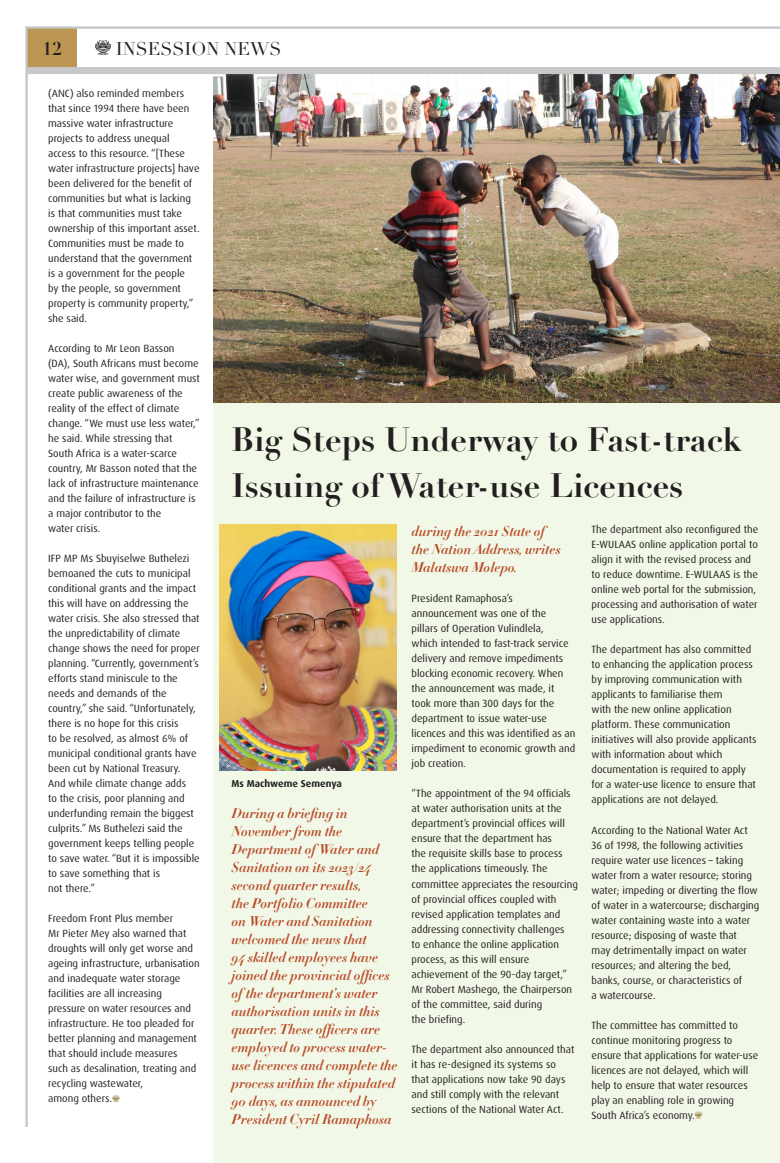
<style>
.page{position:relative;width:780px;height:1163px;background:#fff}
.page>*{position:absolute;margin:0;border:0;box-sizing:border-box;transform-origin:0 0}
.t1{font:700 33px/46px "Didot";color:#231f20}
.t2{font:18px "Didot";color:#231f20}
.t3{font:700 18px "Didot";color:#231f20}
.BLURB{font:14px/18px "Didot HTF B16 Bold Ital";color:#b84a27}
.t4{font:10.5px/15px "Dax Pro";color:#231f20}
.Default{font:700 10px "Dax Pro";color:#231f20}
</style>
<div class="page">
<div style="left:213px;top:74px;width:567px;height:1088px;background:#f2f8e7"></div>
<svg style="left:694px;top:1111px;width:8px;height:7px"></svg>
<svg style="left:112px;top:1095px;width:8px;height:7px"></svg>
<svg style="left:95px;top:40px;width:16px;height:15px"></svg>
<img style="left:213px;top:74px;width:567px;height:328px">
<img style="left:219px;top:525px;width:177px;height:245px">
<div style="left:27px;top:27px;width:50px;height:43px;background:#bb9753"></div>
<div style="left:28px;top:67px;width:752px;height:7px;background:#c7c8ca"></div>
<hr style="left:26px;top:27px;width:2px;height:1099px;background:#c7c8ca">
<hr style="left:26px;top:27px;width:754px;height:2px;background:#c7c8ca">
<h2 class="t3" style="left:42px;top:38px;width:22px">12</h2>
<h2 class="t2" style="left:116px;top:38px;width:167px">INSESSION NEWS</h2>
<p class="t4" style="left:48px;top:85px;width:153px">(ANC) also reminded members that since 1994 there have been massive water infrastructure projects to address unequal access to this resource. “[These water infrastructure projects] have been delivered for the benefit of communities but what is lacking is that communities must take ownership of this important asset.<br>Communities must be made to understand that the government is a government for the people<br>by the people, so government property is community property,” she said.</p>
<p class="t4" style="left:48px;top:340px;width:153px">According to Mr Leon Basson<br>(DA), South Africans must become water wise, and government must create public awareness of the reality of the effect of climate change. “We must use less water,” he said. While stressing that<br>South Africa is a water-scarce country, Mr Basson noted that the lack of infrastructure maintenance and the failure of infrastructure is a major contributor to the<br>water crisis.</p>
<p class="t4" style="left:48px;top:550px;width:153px">IFP MP Ms Sbuyiselwe Buthelezi bemoaned the cuts to municipal conditional grants and the impact this will have on addressing the water crisis. She also stressed that the unpredictability of climate change shows the need for proper planning. “Currently, government’s efforts stand miniscule to the needs and demands of the country,” she said. “Unfortunately, there is no hope for this crisis<br>to be resolved, as almost 6% of municipal conditional grants have been cut by National Treasury.<br>And while climate change adds<br>to the crisis, poor planning and underfunding remain the biggest culprits.” Ms Buthelezi said the government keeps telling people to save water. “But it is impossible to save something that is<br>not there.”</p>
<p class="t4" style="left:48px;top:910px;width:153px">Freedom Front Plus member<br>Mr Pieter Mey also warned that droughts will only get worse and ageing infrastructure, urbanisation and inadequate water storage facilities are all increasing pressure on water resources and infrastructure. He too pleaded for better planning and management that should include measures such as desalination, treating and recycling wastewater,</p>
<p class="t4" style="left:48px;top:1090px;width:65px">among others.</p>
<p class="t1" style="left:231px;top:417px;width:512px">Big Steps Underway to Fast-track<br>Issuing of Water-use Licences</p>
<p class="Default" style="left:231px;top:776px;width:112px">Ms Machweme Semenya</p>
<p class="BLURB" style="left:231px;top:804px;width:167px">During a briefing in<br>November from the<br>Department of Water and<br>Sanitation on its 2023/24 second quarter results,<br>the Portfolio Committee<br>on Water and Sanitation welcomed the news that<br>94 skilled employees have joined the provincial offices of the department’s water authorisation units in this quarter. These officers are employed to process water&shy;use licences and complete the process within the stipulated<br>90 days, as announced by<br>President Cyril Ramaphosa</p>
<p class="BLURB" style="left:411px;top:523px;width:150px">during the 2021 State of the Nation Address, writes<br>Malatswa Molepo.</p>
<p class="t4" style="left:411px;top:591px;width:165px">President Ramaphosa’s announcement was one of the<br>pillars of Operation Vulindlela,<br>which intended to fast-track service delivery and remove impediments blocking economic recovery. When the announcement was made, it took more than 300 days for the department to issue water-use licences and this was identified as an impediment to economic growth and job creation.</p>
<p class="t4" style="left:411px;top:786px;width:168px">“The appointment of the 94 officials at water authorisation units at the department’s provincial offices will ensure that the department has<br>the requisite skills base to process the applications timeously. The committee appreciates the resourcing of provincial offices coupled with revised application templates and addressing connectivity challenges<br>to enhance the online application process, as this will ensure achievement of the 90-day target,” Mr Robert Mashego, the Chairperson of the committee, said during<br>the briefing.</p>
<p class="t4" style="left:411px;top:1041px;width:164px">The department also announced that it has re-designed its systems so that applications now take 90 days and still comply with the relevant sections of the National Water Act.</p>
<p class="t4" style="left:591px;top:522px;width:168px">The department also reconfigured the E-WULAAS online application portal to align it with the revised process and to reduce downtime. E-WULAAS is the online web portal for the submission, processing and authorisation of water use applications.</p>
<p class="t4" style="left:591px;top:642px;width:166px">The department has also committed to enhancing the application process by improving communication with applicants to familiarise them<br>with the new online application platform. These communication initiatives will also provide applicants with information about which documentation is required to apply for a water-use licence to ensure that applications are not delayed.</p>
<p class="t4" style="left:591px;top:822px;width:169px">According to the National Water Act 36 of 1998, the following activities require water use licences – taking water from a water resource; storing water; impeding or diverting the flow of water in a watercourse; discharging water containing waste into a water resource; disposing of waste that<br>may detrimentally impact on water resources; and altering the bed, banks, course, or characteristics of<br>a watercourse.</p>
<p class="t4" style="left:591px;top:1017px;width:168px">The committee has committed to continue monitoring progress to ensure that applications for water-use licences are not delayed, which will help to ensure that water resources play an enabling role in growing South Africa’s economy.</p>
</div>
